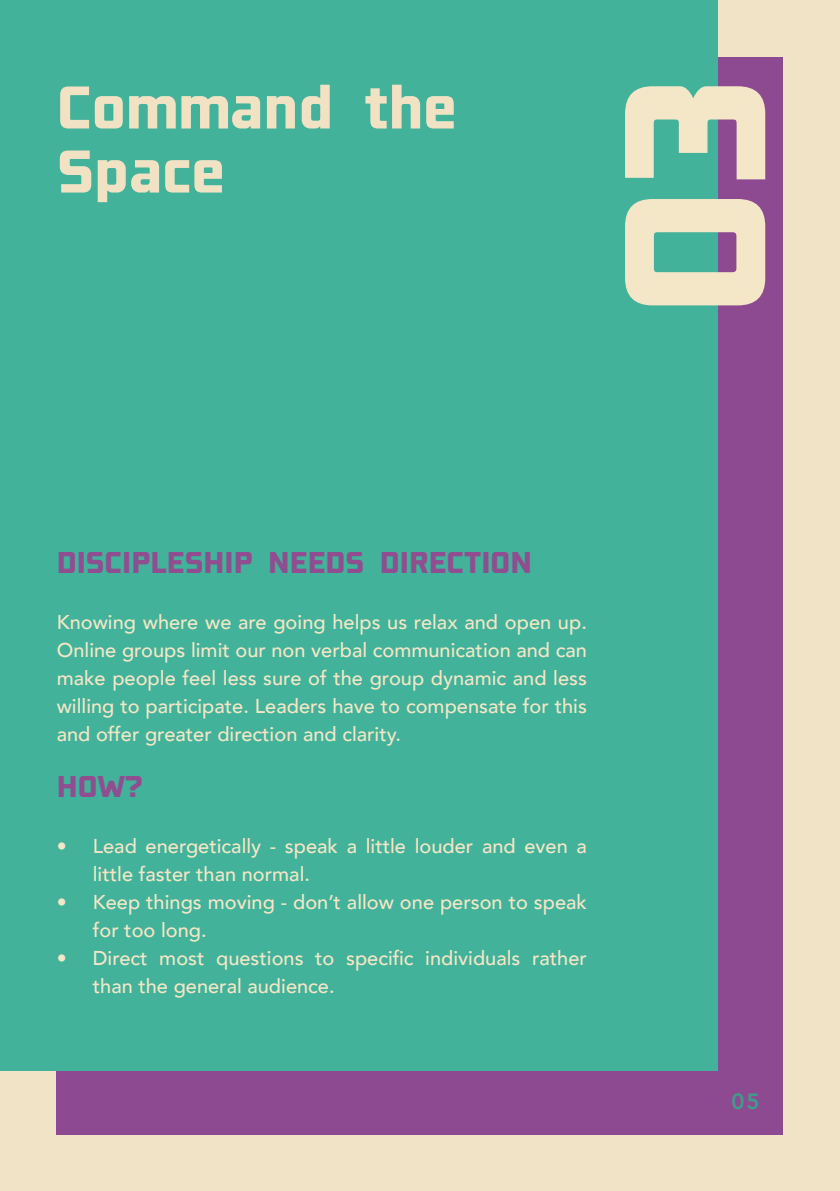
<style>
.page{position:relative;width:840px;height:1191px;background:#fff}
.page>*{position:absolute;margin:0;border:0;box-sizing:border-box;transform-origin:0 0}
.t1{font:200px "Konkretika Black WIP";color:#f4e7c7}
.t2{font:60px/64px "Konkretika Black WIP";color:#f1e2c4}
.t3{font:30px "Konkretika Black WIP";color:#904d90}
.t4{font:800 22px "Avenir";color:#3c9e8b}
.t5{font:500 20px/28px "Avenir";color:#f5e7c6}
</style>
<div class="page">
<div style="left:0;top:0;width:839px;height:1191px;background:#f1e3c6"></div>
<div style="left:57px;top:57px;width:725px;height:1077px;background:#8e4a90"></div>
<div style="left:0;top:0;width:716px;height:1070px;background:#42b29b"></div>
<h2 class="t2" style="left:57px;top:75px;width:401px">Command the<br>Space</h2>
<h1 class="t1" style="left:575px;top:317px;width:243px;rotate:-90deg">03</h1>
<h3 class="t3" style="left:57px;top:544px;width:476px">DISCIPLESHIP NEEDS DIRECTION</h3>
<p class="t5" style="left:57px;top:607px;width:531px;text-align:justify">Knowing where we are going helps us relax and open up.<br>Online groups limit our non verbal communication and can make people feel less sure of the group dynamic and less willing to participate. Leaders have to compensate for this and offer greater direction and clarity.</p>
<h3 class="t3" style="left:57px;top:768px;width:87px">HOW?</h3>
<p class="t5" style="left:93px;top:831px;width:495px;text-indent:-36px">• Lead energetically - speak a little louder and even a little faster than normal.</p>
<p class="t5" style="left:93px;top:887px;width:495px;text-indent:-36px">• Keep things moving - don’t allow one person to speak for too long.</p>
<p class="t5" style="left:93px;top:943px;width:495px;text-indent:-36px">• Direct most questions to specific individuals rather than the general audience.</p>
<p class="t4" style="left:731px;top:1084px;width:30px">05</p>
</div>
